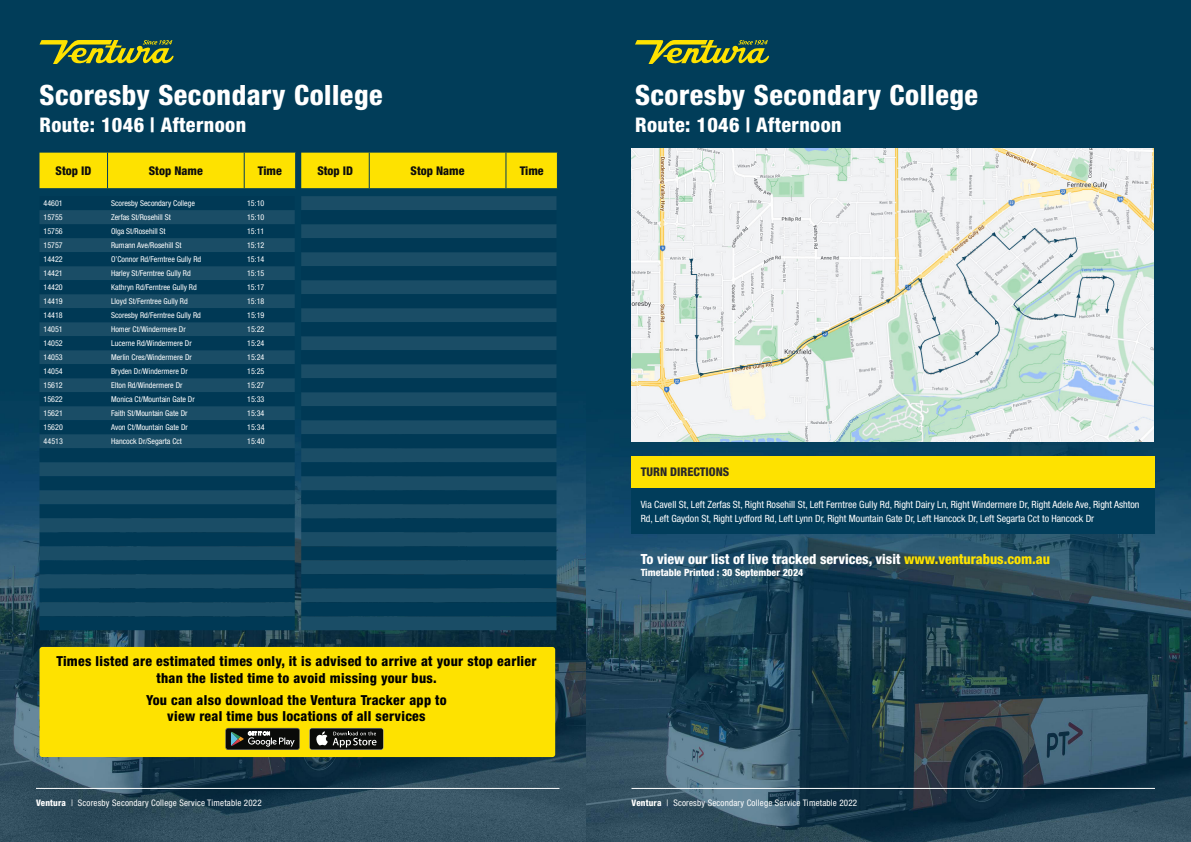
<style>
.page{position:relative;width:1191px;height:842px;background:#fff}
.page>*{position:absolute;margin:0;border:0;box-sizing:border-box;transform-origin:0 0}
.t1{font:800 condensed 28px "Helvetica Neue LT Std";letter-spacing:.02em;color:#fff}
.t2{font:800 condensed 20.2px "Helvetica Neue LT Std";letter-spacing:.02em;color:#fff}
.t3{font:800 condensed 14px "Helvetica Neue LT Std";color:#fff}
.t4{font:800 condensed 13.8px/16.6px "Helvetica Neue LT Std";letter-spacing:.02em;color:#000;text-align:center}
.t5{font:800 condensed 12px "Helvetica Neue LT Std";color:#0d0d0d}
.t6{font:800 condensed 12px "Helvetica Neue LT Std";color:#292829}
.t7{font:condensed 10px/14px "Helvetica Neue LT Std";color:#fff}
.t8{font:800 condensed 10px "Helvetica Neue LT Std";color:#fff}
.t9{font:condensed 9px "Helvetica Neue LT Std";letter-spacing:.02em;color:#fff}
.t10{font:condensed 8px "Helvetica Neue LT Std";color:#fff}
.s1{font-weight:800}
.s2{color:#fee200}
</style>
<div class="page">
<img style="left:0;top:0;width:587px;height:842px">
<hr style="left:36px;top:788px;width:523px;height:1px;background:#fff">
<svg style="left:40px;top:40px;width:134px;height:24px;background:#6f8531"></svg>
<div style="left:40px;top:153px;width:517px;height:35px;background:#fee200"></div>
<hr style="left:369px;top:153px;width:1px;height:35px;background:#013d5b">
<hr style="left:505px;top:153px;width:1px;height:35px;background:#013d5b">
<hr style="left:557px;top:153px;width:1px;height:35px;background:#013d5b">
<svg style="left:40px;top:196px;width:255px;height:42px;background:#083f5a"></svg>
<div style="left:40px;top:238px;width:255px;height:378px;background:#1a4d66"></div>
<svg style="left:40px;top:252px;width:255px;height:322px;background:#0c425c"></svg>
<div style="left:40px;top:588px;width:255px;height:14px;background:#003955"></div>
<div style="left:40px;top:616px;width:255px;height:14px;background:#003955"></div>
<div style="left:301px;top:196px;width:255px;height:434px;background:#1a4d66"></div>
<svg style="left:301px;top:210px;width:255px;height:56px;background:#0c425d"></svg>
<svg style="left:301px;top:266px;width:255px;height:322px;background:#0c425c"></svg>
<div style="left:301px;top:602px;width:255px;height:14px;background:#003955"></div>
<div style="left:39px;top:647px;width:516px;height:110px;background:#fee200;border-radius:3px"></div>
<svg style="left:225px;top:728px;width:75px;height:22px;background:#383a36"></svg>
<div style="left:309px;top:728px;width:74px;height:22px;background:#363735;border-radius:3px"></div>
<div style="left:310px;top:728px;width:73px;height:21px;background:#0a0b09;border-radius:2px"></div>
<svg style="left:316px;top:731px;width:60px;height:16px"></svg>
<img style="left:587px;top:0;width:604px;height:842px">
<hr style="left:631px;top:788px;width:524px;height:1px;background:#fff">
<div style="left:631px;top:456px;width:523px;height:32px;background:#fee200"></div>
<div style="left:631px;top:488px;width:523px;height:46px;background:#013d5b"></div>
<svg style="left:635px;top:40px;width:134px;height:24px;background:#6f8531"></svg>
<img style="left:632px;top:149px;width:521px;height:293px">
<h1 class="t1" style="left:40px;top:77px;width:344px">Scoresby Secondary College</h1>
<h2 class="t2" style="left:40px;top:112px;width:208px">Route: 1046 | Afternoon</h2>
<h3 class="t5" style="left:56px;top:163px;width:37px">Stop ID</h3>
<h3 class="t5" style="left:149px;top:163px;width:56px">Stop Name</h3>
<h3 class="t5" style="left:258px;top:163px;width:25px">Time</h3>
<h3 class="t5" style="left:317px;top:163px;width:37px">Stop ID</h3>
<h3 class="t5" style="left:410px;top:163px;width:56px">Stop Name</h3>
<h3 class="t5" style="left:520px;top:163px;width:25px">Time</h3>
<p class="t10" style="left:44px;top:199px;width:21px">44601</p>
<p class="t10" style="left:111px;top:199px;width:85px">Scoresby Secondary College</p>
<p class="t10" style="left:247px;top:199px;width:19px">15:10</p>
<p class="t10" style="left:44px;top:213px;width:21px">15755</p>
<p class="t10" style="left:111px;top:213px;width:61px">Zerfas St/Rosehill St</p>
<p class="t10" style="left:247px;top:213px;width:19px">15:10</p>
<p class="t10" style="left:44px;top:227px;width:21px">15756</p>
<p class="t10" style="left:111px;top:227px;width:56px">Olga St/Rosehill St</p>
<p class="t10" style="left:247px;top:227px;width:19px">15:11</p>
<p class="t10" style="left:44px;top:241px;width:21px">15757</p>
<p class="t10" style="left:111px;top:241px;width:72px">Rumann Ave/Rosehill St</p>
<p class="t10" style="left:247px;top:241px;width:19px">15:12</p>
<p class="t10" style="left:44px;top:255px;width:21px">14422</p>
<p class="t10" style="left:111px;top:255px;width:92px">O’Connor Rd/Ferntree Gully Rd</p>
<p class="t10" style="left:247px;top:255px;width:19px">15:14</p>
<p class="t10" style="left:44px;top:269px;width:21px">14421</p>
<p class="t10" style="left:111px;top:269px;width:81px">Harley St/Ferntree Gully Rd</p>
<p class="t10" style="left:247px;top:269px;width:19px">15:15</p>
<p class="t10" style="left:44px;top:283px;width:21px">14420</p>
<p class="t10" style="left:111px;top:283px;width:87px">Kathryn Rd/Ferntree Gully Rd</p>
<p class="t10" style="left:247px;top:283px;width:19px">15:17</p>
<p class="t10" style="left:44px;top:297px;width:21px">14419</p>
<p class="t10" style="left:111px;top:297px;width:78px">Lloyd St/Ferntree Gully Rd</p>
<p class="t10" style="left:247px;top:297px;width:19px">15:18</p>
<p class="t10" style="left:44px;top:311px;width:21px">14418</p>
<p class="t10" style="left:111px;top:311px;width:91px">Scoresby Rd/Ferntree Gully Rd</p>
<p class="t10" style="left:247px;top:311px;width:19px">15:19</p>
<p class="t10" style="left:44px;top:325px;width:21px">14051</p>
<p class="t10" style="left:111px;top:325px;width:76px">Homer Ct/Windermere Dr</p>
<p class="t10" style="left:247px;top:325px;width:19px">15:22</p>
<p class="t10" style="left:44px;top:339px;width:21px">14052</p>
<p class="t10" style="left:111px;top:339px;width:82px">Lucerne Rd/Windermere Dr</p>
<p class="t10" style="left:247px;top:339px;width:19px">15:24</p>
<p class="t10" style="left:44px;top:353px;width:21px">14053</p>
<p class="t10" style="left:111px;top:353px;width:82px">Merlin Cres/Windermere Dr</p>
<p class="t10" style="left:247px;top:353px;width:19px">15:24</p>
<p class="t10" style="left:44px;top:367px;width:21px">14054</p>
<p class="t10" style="left:111px;top:367px;width:78px">Bryden Dr/Windermere Dr</p>
<p class="t10" style="left:247px;top:367px;width:19px">15:25</p>
<p class="t10" style="left:44px;top:381px;width:21px">15612</p>
<p class="t10" style="left:111px;top:381px;width:73px">Elton Rd/Windermere Dr</p>
<p class="t10" style="left:247px;top:381px;width:19px">15:27</p>
<p class="t10" style="left:44px;top:395px;width:21px">15622</p>
<p class="t10" style="left:111px;top:395px;width:85px">Monica Ct/Mountain Gate Dr</p>
<p class="t10" style="left:247px;top:395px;width:19px">15:33</p>
<p class="t10" style="left:44px;top:409px;width:21px">15621</p>
<p class="t10" style="left:111px;top:409px;width:78px">Faith St/Mountain Gate Dr</p>
<p class="t10" style="left:247px;top:409px;width:19px">15:34</p>
<p class="t10" style="left:44px;top:423px;width:21px">15620</p>
<p class="t10" style="left:111px;top:423px;width:78px">Avon Ct/Mountain Gate Dr</p>
<p class="t10" style="left:247px;top:423px;width:19px">15:34</p>
<p class="t10" style="left:44px;top:437px;width:21px">44513</p>
<p class="t10" style="left:111px;top:437px;width:72px">Hancock Dr/Segarta Cct</p>
<p class="t10" style="left:247px;top:437px;width:19px">15:40</p>
<h3 class="t4" style="left:56px;top:653px;width:481px">Times listed are estimated times only, it is advised to arrive at your stop earlier than the listed time to avoid missing your bus.</h3>
<h3 class="t4" style="left:146px;top:691px;width:302px">You can also download the Ventura Tracker app to view real time bus locations of all services</h3>
<p class="t9" style="left:36px;top:798px;width:227px"><span class="s1">Ventura</span> | Scoresby Secondary College Service Timetable 2022</p>
<h1 class="t1" style="left:635px;top:77px;width:344px">Scoresby Secondary College</h1>
<h2 class="t2" style="left:635px;top:112px;width:208px">Route: 1046 | Afternoon</h2>
<h3 class="t6" style="left:640px;top:465px;width:90px">TURN DIRECTIONS</h3>
<p class="t7" style="left:640px;top:497px;width:500px">Via Cavell St, Left Zerfas St, Right Rosehill St, Left Ferntree Gully Rd, Right Dairy Ln, Right Windermere Dr, Right Adele Ave, Right Ashton<br>Rd, Left Gaydon St, Right Lydford Rd, Left Lynn Dr, Right Mountain Gate Dr, Left Hancock Dr, Left Segarta Cct to Hancock Dr</p>
<h3 class="t3" style="left:640px;top:551px;width:411px">To view our list of live tracked services, visit <span class="s2">www.venturabus.com.au</span></h3>
<p class="t8" style="left:640px;top:567px;width:164px">Timetable Printed : 30 September 2024</p>
<p class="t9" style="left:631px;top:798px;width:227px"><span class="s1">Ventura</span> | Scoresby Secondary College Service Timetable 2022</p>
</div>
